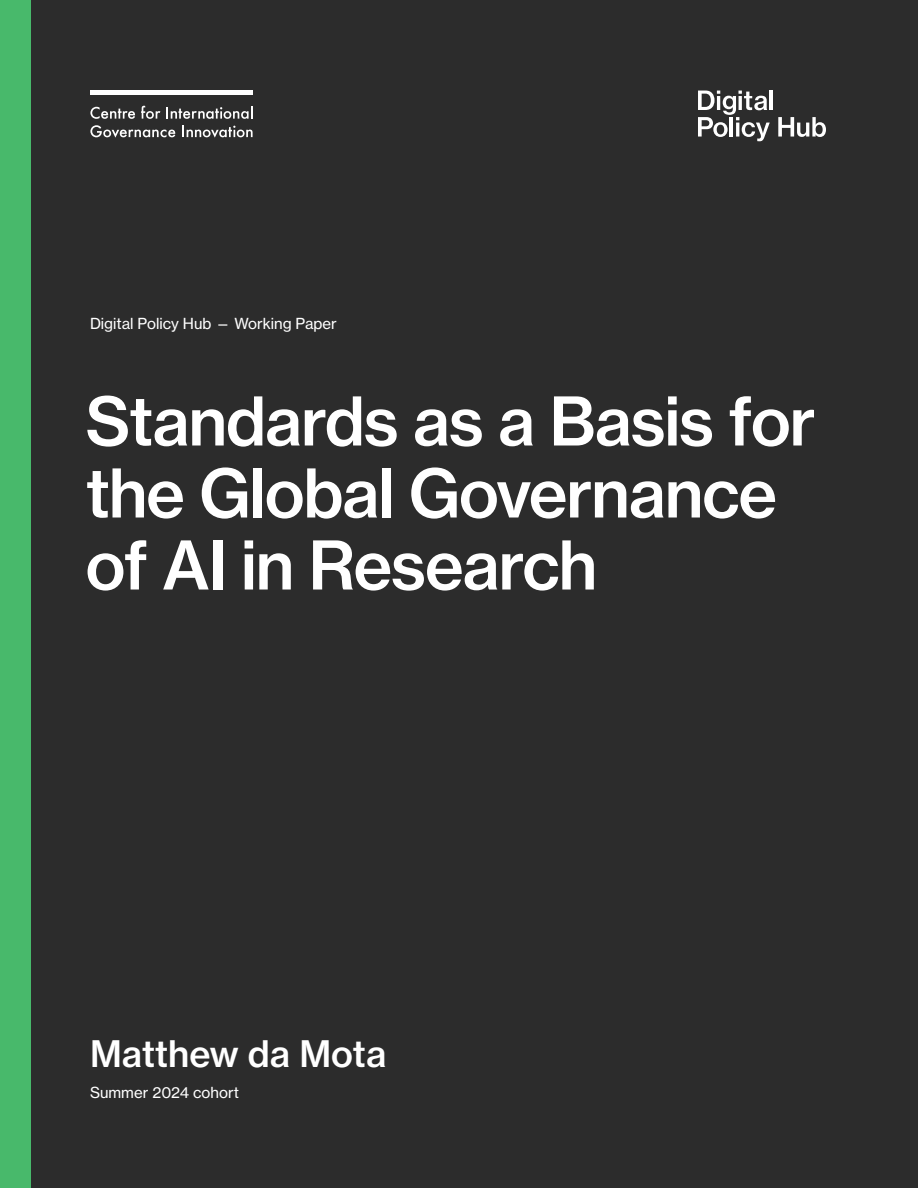
<style>
.page{position:relative;width:918px;height:1188px;background:#2c2c2c}
.page>*{position:absolute;margin:0;border:0;box-sizing:border-box;transform-origin:0 0}
.t1{font:66px/72px "N Haas Grotesk TX Pro 65 Md";letter-spacing:-.02em;color:#fff}
.t2{font:36px "N Haas Grotesk TX Pro 65 Md";color:#fff}
.t3{font:15px "N Haas Grotesk TX Pro 55 Rg";color:#fff}
</style>
<div class="page">
<div style="left:0;top:0;width:30px;height:1188px;background:#48b96b"></div>
<svg style="left:90px;top:107px;width:45px;height:12px"></svg>
<svg style="left:141px;top:106px;width:19px;height:13px"></svg>
<svg style="left:166px;top:106px;width:86px;height:13px"></svg>
<svg style="left:90px;top:125px;width:85px;height:13px"></svg>
<svg style="left:182px;top:126px;width:71px;height:12px"></svg>
<div style="left:90px;top:90px;width:163px;height:5px;background:#fff"></div>
<hr style="left:769px;top:91px;width:4px;height:19px;background:#fff">
<svg style="left:698px;top:91px;width:72px;height:50px"></svg>
<svg style="left:778px;top:117px;width:48px;height:20px"></svg>
<p class="t3" style="left:90px;top:314px;width:248px">Digital Policy Hub — Working Paper</p>
<p class="t1" style="left:86px;top:385px;width:732px">Standards as a Basis for the Global Governance of AI in Research</p>
<p class="t2" style="left:90px;top:1031px;width:298px">Matthew da Mota</p>
<p class="t3" style="left:90px;top:1083px;width:150px">Summer 2024 cohort</p>
</div>
